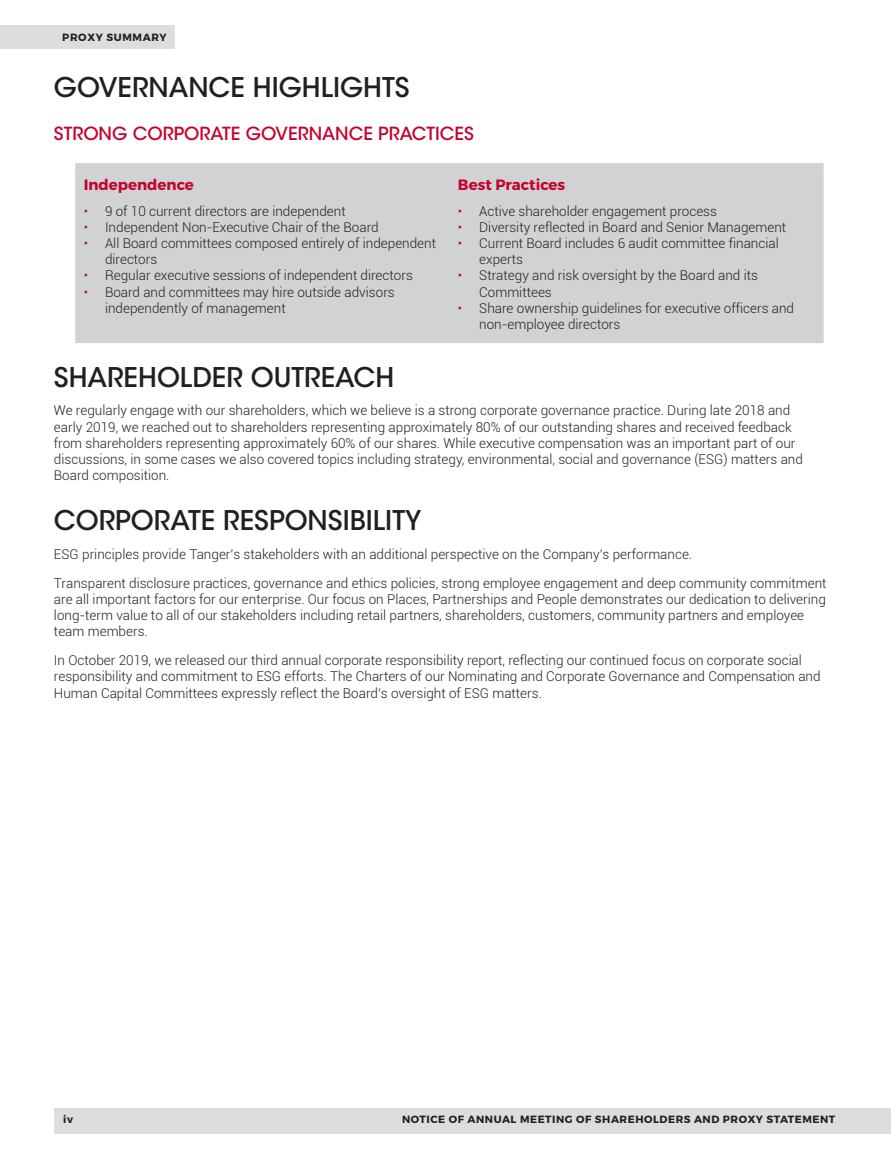
<style>
.page{position:relative;width:891px;height:1161px;background:#fff}
.page>*{position:absolute;margin:0;border:0;box-sizing:border-box;transform-origin:0 0}
.t1{font:500 27px "ITC Avant Garde Std";color:#231f20}
.t2{font:500 18px "ITC Avant Garde Std";color:#c5032f}
.t3{font:700 15px "Montserrat";color:#c5032f}
.t4{font:300 13.5px/16.2px "Roboto";color:#231f20}
.t5{font:700 10.5px "Montserrat";letter-spacing:.05em;color:#231f20}
.s1{color:#c5032f}
</style>
<div class="page">
<div style="left:0;top:26px;width:175px;height:22px;background:#dcdddf"></div>
<div style="left:54px;top:1108px;width:837px;height:25px;background:#dcdddf"></div>
<div style="left:75px;top:163px;width:749px;height:13px;background:#d1d2d4"></div>
<div style="left:75px;top:176px;width:749px;height:167px;background:#d1d2d4"></div>
<p class="t5" style="left:62px;top:31px;width:106px">PROXY SUMMARY</p>
<h1 class="t1" style="left:54px;top:76px;width:357px">GOVERNANCE HIGHLIGHTS</h1>
<h2 class="t2" style="left:54px;top:126px;width:421px">STRONG CORPORATE GOVERNANCE PRACTICES</h2>
<p class="t3" style="left:84px;top:176px;width:112px">Independence</p>
<p class="t4" style="left:84px;top:203px;width:263px"><span class="s1">•</span> 9 of 10 current directors are independent</p>
<p class="t4" style="left:84px;top:219px;width:296px"><span class="s1">•</span> Independent Non-Executive Chair of the Board</p>
<p class="t4" style="left:105px;top:235px;width:333px;text-indent:-21px"><span class="s1">•</span> All Board committees composed entirely of independent directors</p>
<p class="t4" style="left:84px;top:268px;width:331px"><span class="s1">•</span> Regular executive sessions of independent directors</p>
<p class="t4" style="left:105px;top:284px;width:291px;text-indent:-21px"><span class="s1">•</span> Board and committees may hire outside advisors independently of management</p>
<p class="t3" style="left:458px;top:176px;width:109px">Best Practices</p>
<p class="t4" style="left:458px;top:203px;width:261px"><span class="s1">•</span> Active shareholder engagement process</p>
<p class="t4" style="left:458px;top:219px;width:330px"><span class="s1">•</span> Diversity reflected in Board and Senior Management</p>
<p class="t4" style="left:479px;top:235px;width:301px;text-indent:-21px"><span class="s1">•</span> Current Board includes 6 audit committee financial experts</p>
<p class="t4" style="left:479px;top:268px;width:280px;text-indent:-21px"><span class="s1">•</span> Strategy and risk oversight by the Board and its<br>Committees</p>
<p class="t4" style="left:479px;top:300px;width:316px;text-indent:-21px"><span class="s1">•</span> Share ownership guidelines for executive officers and non-employee directors</p>
<h1 class="t1" style="left:54px;top:366px;width:342px">SHAREHOLDER OUTREACH</h1>
<p class="t4" style="left:54px;top:403px;width:751px">We regularly engage with our shareholders, which we believe is a strong corporate governance practice. During late 2018 and early 2019, we reached out to shareholders representing approximately 80% of our outstanding shares and received feedback from shareholders representing approximately 60% of our shares. While executive compensation was an important part of our discussions, in some cases we also covered topics including strategy, environmental, social and governance (ESG) matters and Board composition.</p>
<h1 class="t1" style="left:54px;top:509px;width:369px">CORPORATE RESPONSIBILITY</h1>
<p class="t4" style="left:54px;top:540px;width:774px;line-height:29px">ESG principles provide Tanger’s stakeholders with an additional perspective on the Company’s performance.<br>Transparent disclosure practices, governance and ethics policies, strong employee engagement and deep community commitment</p>
<p class="t4" style="left:54px;top:591px;width:773px">are all important factors for our enterprise. Our focus on Places, Partnerships and People demonstrates our dedication to delivering long-term value to all of our stakeholders including retail partners, shareholders, customers, community partners and employee team members.</p>
<p class="t4" style="left:54px;top:652px;width:768px">In October 2019, we released our third annual corporate responsibility report, reflecting our continued focus on corporate social responsibility and commitment to ESG efforts. The Charters of our Nominating and Corporate Governance and Compensation and<br>Human Capital Committees expressly reflect the Board’s oversight of ESG matters.</p>
<p class="t5" style="left:63px;top:1113px;width:11px">iv</p>
<p class="t5" style="left:402px;top:1113px;width:435px">NOTICE OF ANNUAL MEETING OF SHAREHOLDERS AND PROXY STATEMENT</p>
</div>
